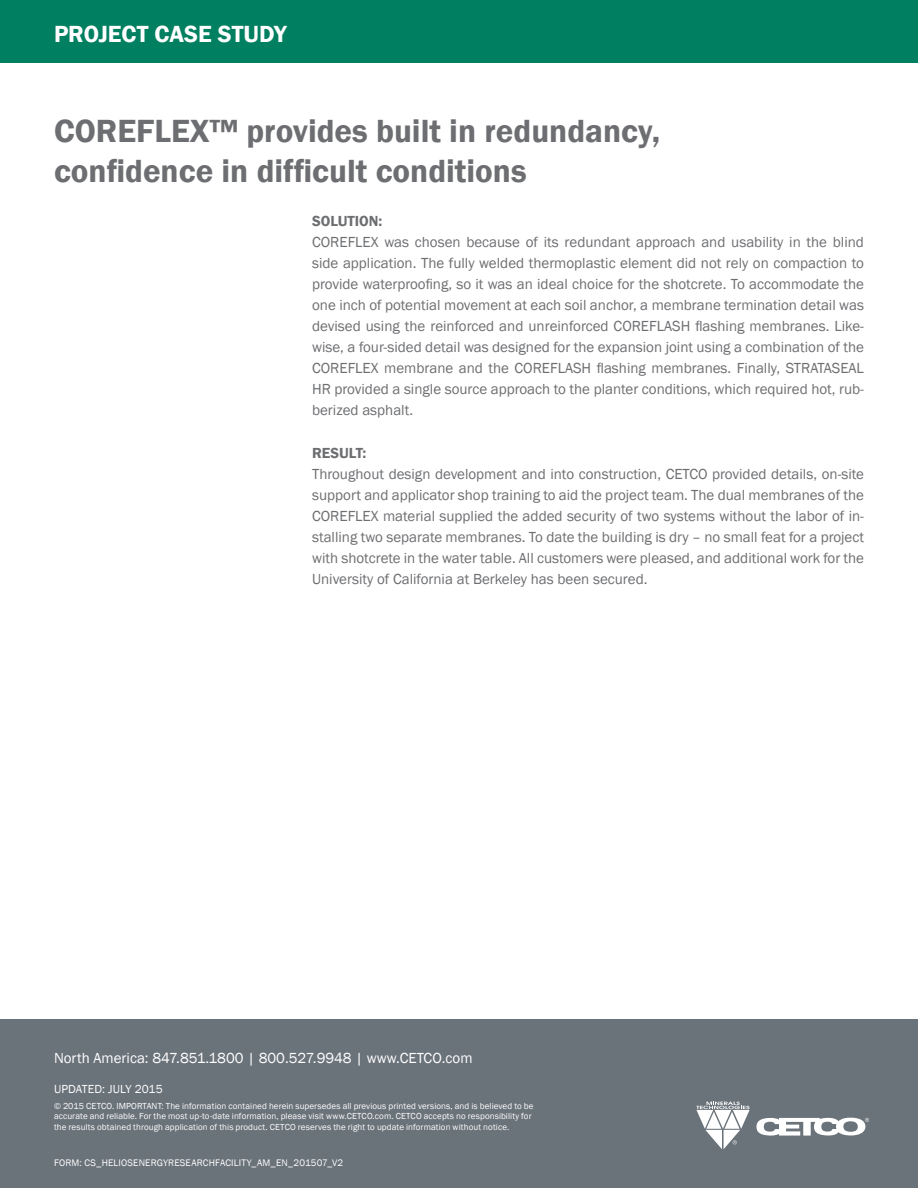
<style>
.page{position:relative;width:918px;height:1188px;background:#fff}
.page>*{position:absolute;margin:0;border:0;box-sizing:border-box;transform-origin:0 0}
.t1{font:600 33px/39.6px "Franklin Gothic";color:#6d6e71}
.t2{font:600 24px "Franklin Gothic";letter-spacing:-.005em;color:#fff}
.t3{font:15px/21px "Franklin Gothic";color:#6d6e71;text-align:justify}
.t4{font:15px "Franklin Gothic";color:#fff}
.t5{font:600 15px "Franklin Gothic";color:#6d6e71}
.t6{font:12px "Franklin Gothic";letter-spacing:.005em;color:#fff}
.t7{font:9.75px "Franklin Gothic";letter-spacing:.01em;color:#fff}
.t8{font:9px/10.5px "Franklin Gothic";letter-spacing:.01em;color:#fff}
</style>
<div class="page">
<div style="left:0;top:0;width:918px;height:63px;background:#008061"></div>
<div style="left:0;top:1019px;width:918px;height:169px;background:#6a727a"></div>
<svg style="left:756px;top:1118px;width:113px;height:18px"></svg>
<svg style="left:696px;top:1102px;width:54px;height:47px"></svg>
<h2 class="t2" style="left:54px;top:19px;width:234px">PROJECT CASE STUDY</h2>
<h1 class="t1" style="left:54px;top:112px;width:608px">COREFLEX™ provides built in redundancy, confidence in difficult conditions</h1>
<p class="t5" style="left:312px;top:212px;width:72px">SOLUTION:</p>
<p class="t3" style="left:312px;top:232px;width:553px">COREFLEX was chosen because of its redundant approach and usability in the blind side application. The fully welded thermoplastic element did not rely on compaction to provide waterproofing, so it was an ideal choice for the shotcrete. To accommodate the one inch of potential movement at each soil anchor, a membrane termination detail was devised using the reinforced and unreinforced COREFLASH flashing membranes. Like&shy;wise, a four-sided detail was designed for the expansion joint using a combination of the COREFLEX membrane and the COREFLASH flashing membranes. Finally, STRATASEAL HR provided a single source approach to the planter conditions, which required hot, rub&shy;berized asphalt.</p>
<p class="t5" style="left:312px;top:443px;width:56px">RESULT:</p>
<p class="t3" style="left:312px;top:463px;width:553px">Throughout design development and into construction, CETCO provided details, on-site support and applicator shop training to aid the project team. The dual membranes of the COREFLEX material supplied the added security of two systems without the labor of in&shy;stalling two separate membranes. To date the building is dry – no small feat for a project with shotcrete in the water table. All customers were pleased, and additional work for the University of California at Berkeley has been secured.</p>
<p class="t4" style="left:54px;top:1049px;width:420px">North America: 847.851.1800 | 800.527.9948 | www.CETCO.com</p>
<p class="t8" style="left:54px;top:1101px;width:481px">© 2015 CETCO. IMPORTANT: The information contained herein supersedes all previous printed versions, and is believed to be accurate and reliable. For the most up-to-date information, please visit www.CETCO.com. CETCO accepts no responsibility for the results obtained through application of this product. CETCO reserves the right to update information without notice.</p>
<p class="t6" style="left:54px;top:1081px;width:110px">UPDATED: JULY 2015</p>
<p class="t7" style="left:54px;top:1157px;width:60px">FORM: CS_Helios</p>
<p class="t7" style="left:133px;top:1157px;width:42px">Energyrese</p>
<p class="t7" style="left:191px;top:1157px;width:12px">arch</p>
<p class="t7" style="left:215px;top:1157px;width:11px">FAcilit</p>
<p class="t7" style="left:247px;top:1157px;width:98px">y_AM_EN_201507_V2</p>
</div>
